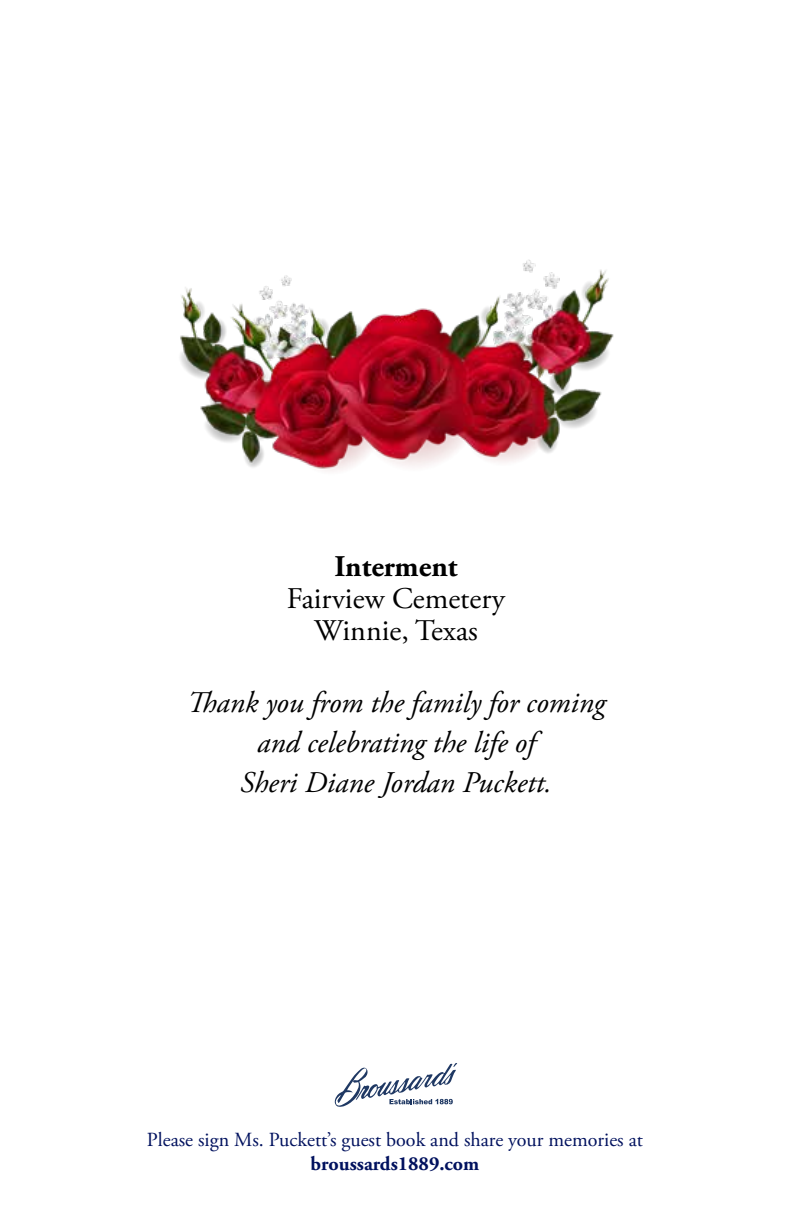
<style>
.page{position:relative;width:792px;height:1224px;background:#fff}
.page>*{position:absolute;margin:0;border:0;box-sizing:border-box;transform-origin:0 0}
.t1{font:italic 30px/40px "Adobe Garamond Pro";color:#000;text-align:center}
.t2{font:30px/32px "Adobe Garamond Pro";color:#000;text-align:center}
.t3{font:700 30px "Adobe Garamond Pro";color:#000}
.t4{font:20px "Adobe Garamond Pro";color:#00115e}
.t5{font:700 20px "Adobe Garamond Pro";color:#00115e}
</style>
<div class="page">
<svg style="left:335px;top:1063px;width:122px;height:44px"></svg>
<img style="left:180px;top:259px;width:434px;height:212px">
<p class="t3" style="left:334px;top:549px;width:125px">Interment</p>
<p class="t2" style="left:287px;top:584px;width:220px">Fairview Cemetery<br>Winnie, Texas</p>
<p class="t1" style="left:187px;top:683px;width:420px">Thank you from the family for coming and celebrating the life of<br>Sheri Diane Jordan Puckett.</p>
<p class="t4" style="left:147px;top:1128px;width:498px">Please sign Ms. Puckett’s guest book and share your memories at</p>
<p class="t5" style="left:311px;top:1153px;width:170px">broussards1889.com</p>
</div>
